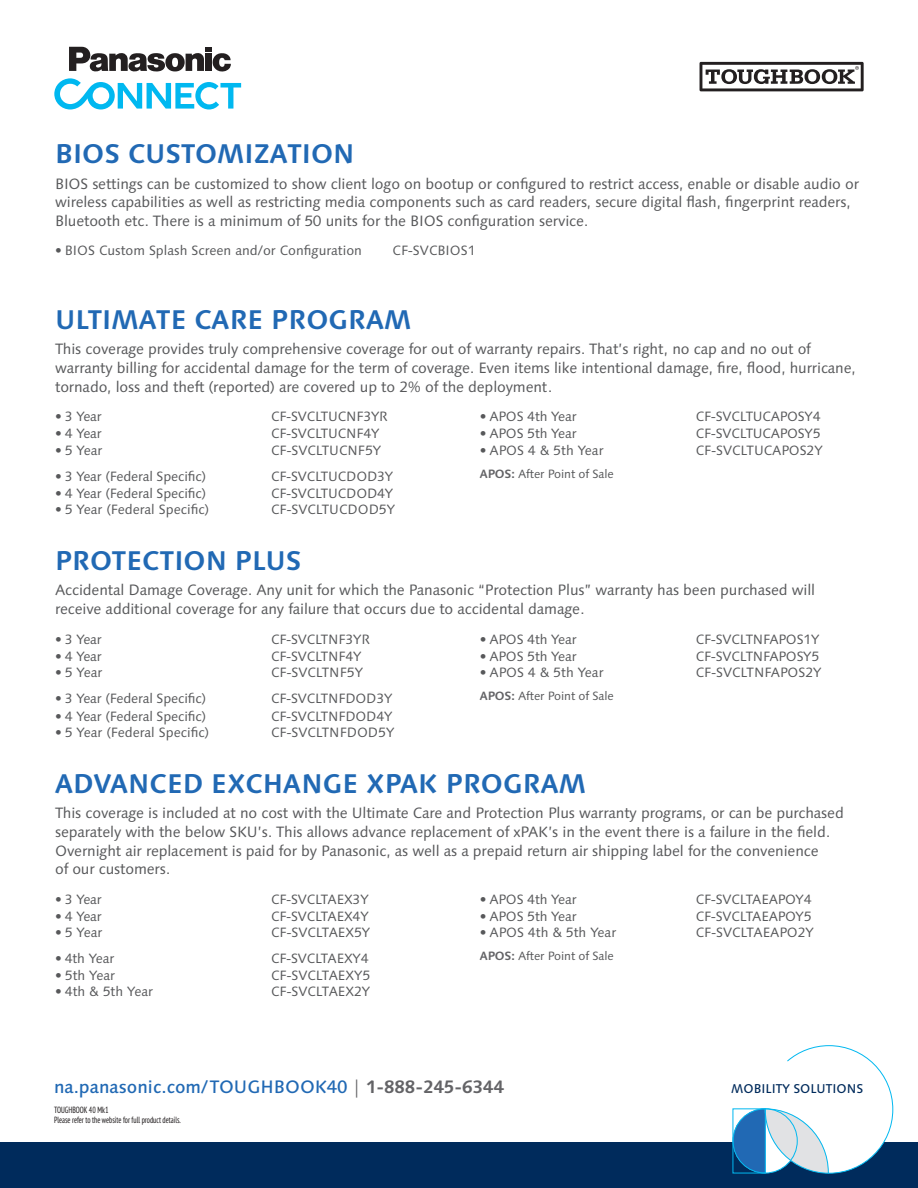
<style>
.page{position:relative;width:918px;height:1188px;background:#fff}
.page>*{position:absolute;margin:0;border:0;box-sizing:border-box;transform-origin:0 0}
.Sub-title_Sol_Guide{font:700 27px "Syntax Next LT Pro";color:#2169b4}
.t1{font:500 18px "Syntax Next LT Pro";color:#2169b4}
.Body_Intro{font:15px/18.8px "Syntax Next LT Pro";letter-spacing:-.01em;color:#57585a}
.t2{font:13.5px "Syntax Next LT Pro";letter-spacing:-.01em;color:#57585a}
.t3{font:500 12.75px "Syntax Next LT Pro";color:#002b5c}
.Product_NOTE{font:12px "Syntax Next LT Pro";letter-spacing:-.01em;color:#57585a}
.t4{font:condensed 9px/10.5px "PT Sans Pro";color:#231f20}
.s1{font-weight:700;color:#636366}
.s2{font-weight:300;color:#636366}
</style>
<div class="page">
<svg style="left:69px;top:47px;width:162px;height:25px"></svg>
<svg style="left:54px;top:78px;width:187px;height:32px"></svg>
<svg style="left:700px;top:62px;width:164px;height:29px"></svg>
<div style="left:0;top:1142px;width:918px;height:46px;background:#002b5c"></div>
<svg style="left:733px;top:1045px;width:161px;height:129px"></svg>
<p class="Sub-title_Sol_Guide" style="left:55px;top:137px;width:301px">BIOS CUSTOMIZATION</p>
<p class="Body_Intro" style="left:55px;top:174px;width:805px">BIOS settings can be customized to show client logo on bootup or configured to restrict access, enable or disable audio or wireless capabilities as well as restricting media components such as card readers, secure digital flash, fingerprint readers,<br>Bluetooth etc. There is a minimum of 50 units for the BIOS configuration service.</p>
<p class="t2" style="left:55px;top:242px;width:308px">• BIOS Custom Splash Screen and/or Configuration</p>
<p class="t2" style="left:393px;top:242px;width:85px">CF-SVCBIOS1</p>
<p class="Sub-title_Sol_Guide" style="left:55px;top:302px;width:358px">ULTIMATE CARE PROGRAM</p>
<p class="Body_Intro" style="left:55px;top:340px;width:802px">This coverage provides truly comprehensive coverage for out of warranty repairs. That’s right, no cap and no out of warranty billing for accidental damage for the term of coverage. Even items like intentional damage, fire, flood, hurricane, tornado, loss and theft (reported) are covered up to 2% of the deployment.</p>
<p class="t2" style="left:55px;top:408px;width:48px">• 3 Year</p>
<p class="t2" style="left:271px;top:408px;width:118px">CF-SVCLTUCNF3YR</p>
<p class="t2" style="left:55px;top:425px;width:48px">• 4 Year</p>
<p class="t2" style="left:271px;top:425px;width:110px">CF-SVCLTUCNF4Y</p>
<p class="t2" style="left:55px;top:442px;width:49px">• 5 Year</p>
<p class="t2" style="left:271px;top:442px;width:112px">CF-SVCLTUCNF5Y</p>
<p class="t2" style="left:55px;top:468px;width:153px">• 3 Year (Federal Specific)</p>
<p class="t2" style="left:271px;top:468px;width:124px">CF-SVCLTUCDOD3Y</p>
<p class="t2" style="left:55px;top:485px;width:153px">• 4 Year (Federal Specific)</p>
<p class="t2" style="left:271px;top:485px;width:124px">CF-SVCLTUCDOD4Y</p>
<p class="t2" style="left:55px;top:501px;width:156px">• 5 Year (Federal Specific)</p>
<p class="t2" style="left:271px;top:501px;width:126px">CF-SVCLTUCDOD5Y</p>
<p class="t2" style="left:480px;top:408px;width:98px">• APOS 4th Year</p>
<p class="t2" style="left:696px;top:408px;width:126px">CF-SVCLTUCAPOSY4</p>
<p class="t2" style="left:480px;top:425px;width:98px">• APOS 5th Year</p>
<p class="t2" style="left:696px;top:425px;width:126px">CF-SVCLTUCAPOSY5</p>
<p class="t2" style="left:480px;top:442px;width:125px">• APOS 4 &amp; 5th Year</p>
<p class="t2" style="left:696px;top:442px;width:128px">CF-SVCLTUCAPOS2Y</p>
<p class="Product_NOTE" style="left:480px;top:466px;width:135px"><span class="s1">APOS:</span> After Point of Sale</p>
<p class="Sub-title_Sol_Guide" style="left:55px;top:544px;width:248px">PROTECTION PLUS</p>
<p class="Body_Intro" style="left:55px;top:581px;width:762px">Accidental Damage Coverage. Any unit for which the Panasonic “Protection Plus” warranty has been purchased will receive additional coverage for any failure that occurs due to accidental damage.</p>
<p class="t2" style="left:55px;top:631px;width:48px">• 3 Year</p>
<p class="t2" style="left:271px;top:631px;width:100px">CF-SVCLTNF3YR</p>
<p class="t2" style="left:55px;top:648px;width:48px">• 4 Year</p>
<p class="t2" style="left:271px;top:648px;width:92px">CF-SVCLTNF4Y</p>
<p class="t2" style="left:55px;top:664px;width:49px">• 5 Year</p>
<p class="t2" style="left:271px;top:664px;width:93px">CF-SVCLTNF5Y</p>
<p class="t2" style="left:55px;top:690px;width:153px">• 3 Year (Federal Specific)</p>
<p class="t2" style="left:271px;top:690px;width:123px">CF-SVCLTNFDOD3Y</p>
<p class="t2" style="left:55px;top:707px;width:153px">• 4 Year (Federal Specific)</p>
<p class="t2" style="left:271px;top:707px;width:123px">CF-SVCLTNFDOD4Y</p>
<p class="t2" style="left:55px;top:724px;width:156px">• 5 Year (Federal Specific)</p>
<p class="t2" style="left:271px;top:724px;width:125px">CF-SVCLTNFDOD5Y</p>
<p class="t2" style="left:480px;top:631px;width:98px">• APOS 4th Year</p>
<p class="t2" style="left:696px;top:631px;width:125px">CF-SVCLTNFAPOS1Y</p>
<p class="t2" style="left:480px;top:648px;width:98px">• APOS 5th Year</p>
<p class="t2" style="left:696px;top:648px;width:125px">CF-SVCLTNFAPOSY5</p>
<p class="t2" style="left:480px;top:664px;width:125px">• APOS 4 &amp; 5th Year</p>
<p class="t2" style="left:696px;top:664px;width:127px">CF-SVCLTNFAPOS2Y</p>
<p class="Product_NOTE" style="left:480px;top:689px;width:135px"><span class="s1">APOS:</span> After Point of Sale</p>
<p class="Sub-title_Sol_Guide" style="left:55px;top:766px;width:533px">ADVANCED EXCHANGE XPAK PROGRAM</p>
<p class="Body_Intro" style="left:55px;top:803px;width:790px">This coverage is included at no cost with the Ultimate Care and Protection Plus warranty programs, or can be purchased separately with the below SKU’s. This allows advance replacement of xPAK’s in the event there is a failure in the field.<br>Overnight air replacement is paid for by Panasonic, as well as a prepaid return air shipping label for the convenience<br>of our customers.</p>
<p class="t2" style="left:55px;top:891px;width:48px">• 3 Year</p>
<p class="t2" style="left:271px;top:891px;width:99px">CF-SVCLTAEX3Y</p>
<p class="t2" style="left:55px;top:908px;width:48px">• 4 Year</p>
<p class="t2" style="left:271px;top:908px;width:99px">CF-SVCLTAEX4Y</p>
<p class="t2" style="left:55px;top:924px;width:49px">• 5 Year</p>
<p class="t2" style="left:271px;top:924px;width:101px">CF-SVCLTAEX5Y</p>
<p class="t2" style="left:55px;top:950px;width:61px">• 4th Year</p>
<p class="t2" style="left:271px;top:950px;width:99px">CF-SVCLTAEXY4</p>
<p class="t2" style="left:55px;top:967px;width:62px">• 5th Year</p>
<p class="t2" style="left:271px;top:967px;width:101px">CF-SVCLTAEXY5</p>
<p class="t2" style="left:55px;top:983px;width:99px">• 4th &amp; 5th Year</p>
<p class="t2" style="left:271px;top:983px;width:101px">CF-SVCLTAEX2Y</p>
<p class="t2" style="left:480px;top:891px;width:98px">• APOS 4th Year</p>
<p class="t2" style="left:696px;top:891px;width:117px">CF-SVCLTAEAPOY4</p>
<p class="t2" style="left:480px;top:908px;width:98px">• APOS 5th Year</p>
<p class="t2" style="left:696px;top:908px;width:117px">CF-SVCLTAEAPOY5</p>
<p class="t2" style="left:480px;top:924px;width:138px">• APOS 4th &amp; 5th Year</p>
<p class="t2" style="left:696px;top:924px;width:120px">CF-SVCLTAEAPO2Y</p>
<p class="Product_NOTE" style="left:480px;top:949px;width:135px"><span class="s1">APOS:</span> After Point of Sale</p>
<p class="t1" style="left:54px;top:1075px;width:451px">na.panasonic.com/TOUGHBOOK40 <span class="s2">|</span> <span class="s1">1-888-245-6344</span></p>
<p class="t3" style="left:731px;top:1081px;width:134px">MOBILITY SOLUTIONS</p>
<p class="t4" style="left:54px;top:1104px;width:128px">TOUGHBOOK 40 Mk1<br>Please refer to the website for full product details.</p>
</div>
